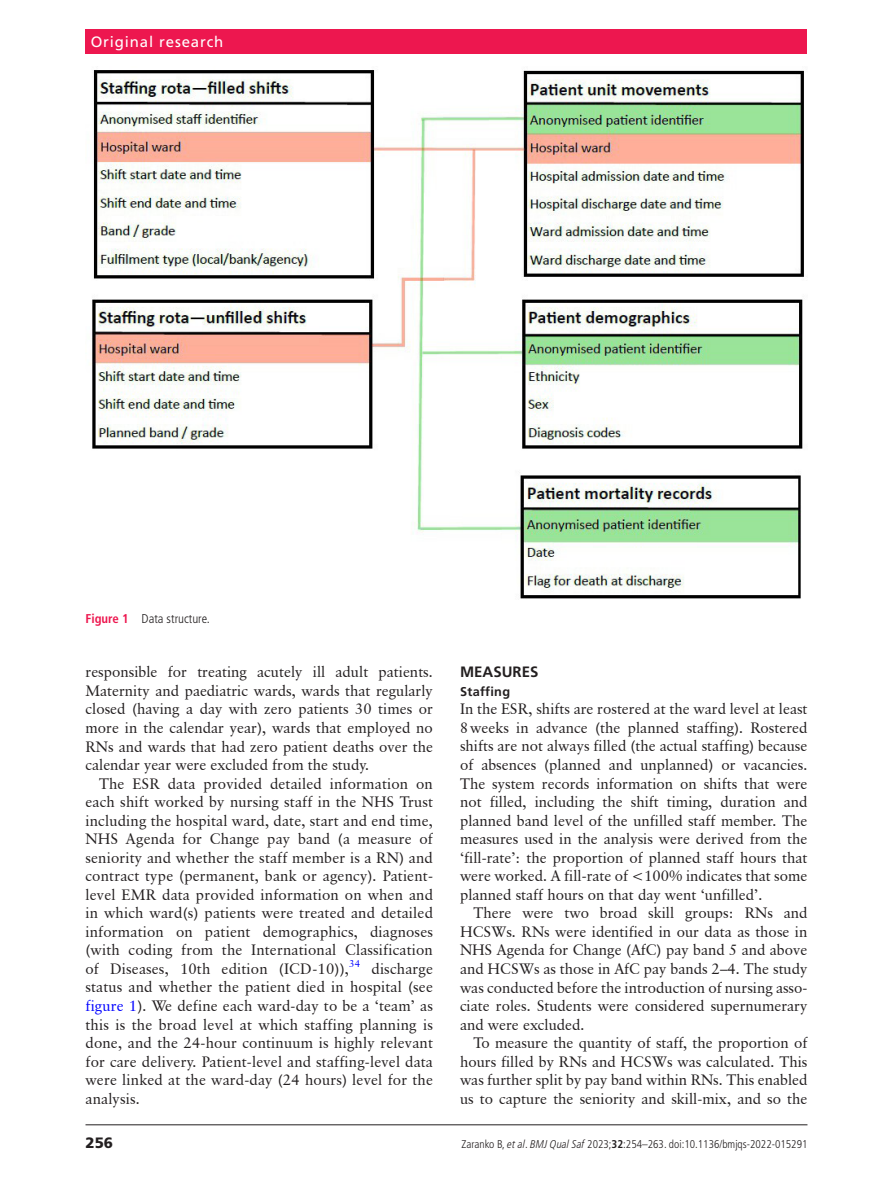
<style>
.page{position:relative;width:893px;height:1191px;background:#fff}
.page>*{position:absolute;margin:0;border:0;box-sizing:border-box;transform-origin:0 0}
.t1{font:15px/18.6px "Classical Garamond BT";color:#231f20;text-align:justify}
.t2{font:15px "Frutiger LT Std";letter-spacing:.055em;color:#fff}
.t3{font:700 15px "Frutiger LT Std";color:#231f20}
.t4{font:900 15px "Frutiger LT Std";color:#231f20}
.t5{font:300 condensed 12.75px "Frutiger LT Pro";color:#231f20}
.t6{font:700 12.75px "Frutiger LT Std";letter-spacing:.025em;color:#231f20}
.t7{font:300 condensed 11.25px "Frutiger LT Pro";color:#231f20}
.t8{font:9.9px "Classical Garamond BT";color:#00f}
.s1{font-weight:700;color:#ed174f}
.s2{color:#00f}
.s3{font-style:italic}
.s4{font-weight:700}
</style>
<div class="page">
<hr style="left:86px;top:1124px;width:721px;height:1px;background:#231f20">
<div style="left:86px;top:30px;width:721px;height:24px;background:#ed174f"></div>
<img style="left:90px;top:70px;width:714px;height:529px">
<p class="t2" style="left:91px;top:33px;width:134px">Original research</p>
<p class="t5" style="left:86px;top:611px;width:126px"><span class="s1">Figure 1</span> Data structure.</p>
<p class="t1" style="left:86px;top:662px;width:349px">responsible for treating acutely ill adult patients.<br>Maternity and paediatric wards, wards that regularly closed (having a day with zero patients 30 times or more in the calendar year), wards that employed no RNs and wards that had zero patient deaths over the calendar year were excluded from the study.</p>
<p class="t1" style="left:86px;top:774px;width:349px;text-indent:14px">The ESR data provided detailed information on each shift worked by nursing staff in the NHS Trust including the hospital ward, date, start and end time, NHS Agenda for Change pay band (a measure of seniority and whether the staff member is a RN) and contract type (permanent, bank or agency). Patient&shy;level EMR data provided information on when and in which ward(s) patients were treated and detailed information on patient demographics, diagnoses (with coding from the International Classification of Diseases, 10th edition (ICD-10)),</p>
<p class="t8" style="left:349px;top:957px;width:13px">34</p>
<p class="t1" style="left:86px;top:959px;width:349px;text-indent:286px">discharge status and whether the patient died in hospital (see <span class="s2">figure 1</span>). We define each ward-day to be a ‘team’ as this is the broad level at which staffing planning is done, and the 24-hour continuum is highly relevant for care delivery. Patient-level and staffing-level data were linked at the ward-day (24 hours) level for the analysis.</p>
<p class="t3" style="left:460px;top:663px;width:80px">MEASURES</p>
<p class="t6" style="left:460px;top:684px;width:52px">Staffing</p>
<p class="t1" style="left:460px;top:699px;width:349px">In the ESR, shifts are rostered at the ward level at least 8weeks in advance (the planned staffing). Rostered shifts are not always filled (the actual staffing) because of absences (planned and unplanned) or vacancies.<br>The system records information on shifts that were not filled, including the shift timing, duration and planned band level of the unfilled staff member. The measures used in the analysis were derived from the ‘fill-rate’: the proportion of planned staff hours that were worked. A fill-rate of &lt;100% indicates that some planned staff hours on that day went ‘unfilled’.</p>
<p class="t1" style="left:460px;top:903px;width:349px;text-indent:14px">There were two broad skill groups: RNs and HCSWs. RNs were identified in our data as those in NHS Agenda for Change (AfC) pay band 5 and above and HCSWs as those in AfC pay bands 2–4. The study was conducted before the introduction of nursing asso&shy;ciate roles. Students were considered supernumerary and were excluded.</p>
<p class="t1" style="left:460px;top:1033px;width:349px;text-indent:14px">To measure the quantity of staff, the proportion of hours filled by RNs and HCSWs was calculated. This was further split by pay band within RNs. This enabled us to capture the seniority and skill-mix, and so the</p>
<p class="t4" style="left:86px;top:1133px;width:29px">256</p>
<p class="t7" style="left:462px;top:1137px;width:347px">Zaranko B, <span class="s3">et al</span>. <span class="s3">BMJ Qual Saf</span> 2023;<span class="s4">32</span>:254–263. doi:10.1136/bmjqs-2022-015291</p>
</div>
